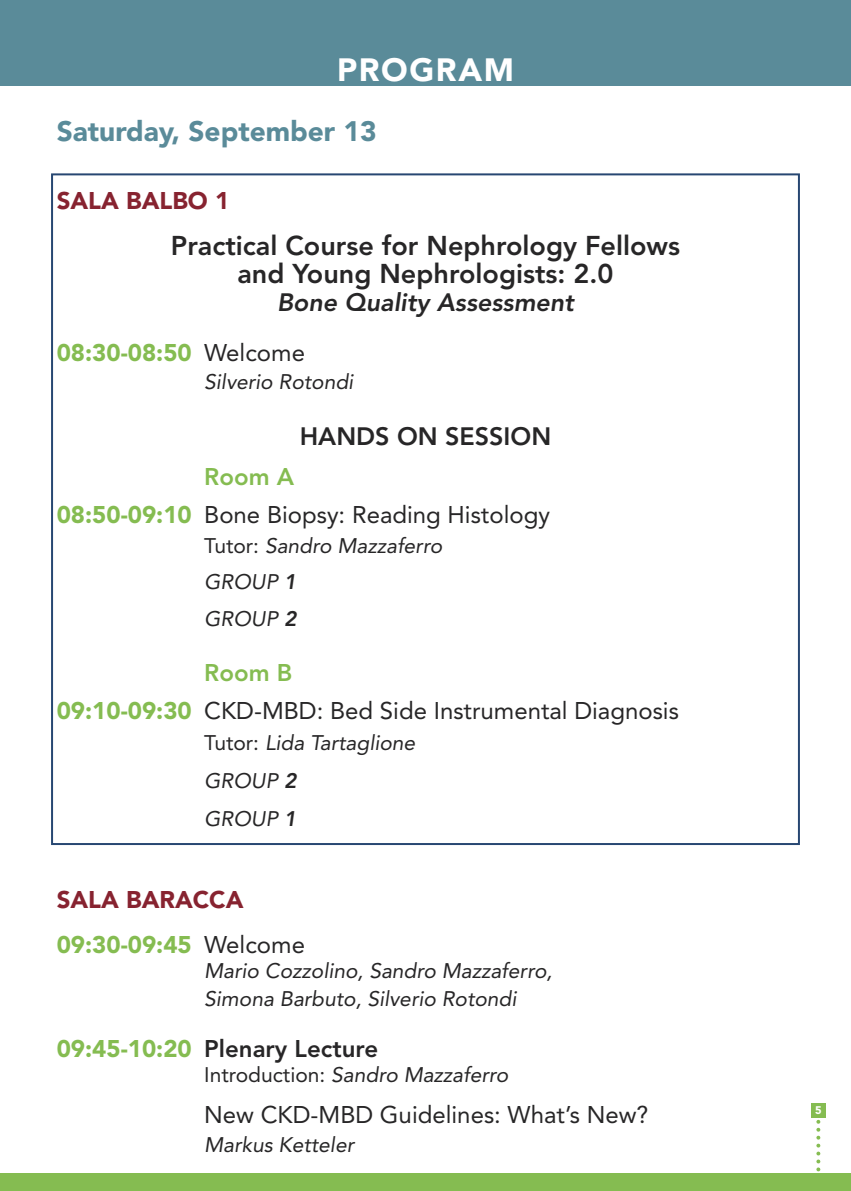
<style>
.page{position:relative;width:851px;height:1191px;background:#fff}
.page>*{position:absolute;margin:0;border:0;box-sizing:border-box;transform-origin:0 0}
.t1{font:900 32px "Avenir LT Std";letter-spacing:.05em;color:#fff}
.t2{font:900 28px "Avenir LT Std";color:#5a8b99}
.t3{font:800 27px/28px "Avenir LT Std";color:#272627;text-align:center}
.t4{font:italic 800 25px "Avenir LT Std";color:#272627}
.t5{font:800 25px "Avenir LT Std";color:#272627}
.t6{font:24px/37.2px "Avenir LT Std";color:#272627}
.t7{font:900 24px/45.2px "Avenir LT Std";color:#872330}
.t8{font:800 24px "Avenir LT Std";color:#272627}
.t9{font:900 24px "Avenir LT Std";color:#85bc51}
.t10{font:italic 21px/36.4px "Avenir LT Std";color:#272627}
.t11{font:900 11px "Avenir LT Std";color:#fff}
.s1{font-weight:400;color:#272627}
.s2{font-weight:800;color:#85bc51}
.s3{font-weight:900;color:#85bc51}
.s4{font-style:normal}
.s5{font-weight:800}
.s6{color:#85bc51}
</style>
<div class="page">
<div style="left:0;top:0;width:850px;height:85px;background:#5a8b99"></div>
<div style="left:0;top:1174px;width:850px;height:17px;background:#85bc51"></div>
<svg style="left:816px;top:1117px;width:4px;height:57px"></svg>
<div style="left:811px;top:1103px;width:14px;height:14px;background:#85bc51"></div>
<h1 class="t1" style="left:337px;top:57px;width:178px">PROGRAM</h1>
<h2 class="t2" style="left:57px;top:120px;width:321px">Saturday, September 13</h2>
<p class="t7" style="left:57px;top:180px;width:174px">SALA BALBO 1</p>
<p class="t3" style="left:171px;top:234px;width:510px">Practical Course for Nephrology Fellows and Young Nephrologists: 2.0</p>
<p class="t4" style="left:277px;top:292px;width:298px">Bone Quality Assessment</p>
<p class="t9" style="left:57px;top:342px;width:250px">08:30-08:50 <span class="s1">Welcome</span></p>
<p class="t10" style="left:204px;top:365px;width:151px">Silverio Rotondi</p>
<p class="t5" style="left:300px;top:426px;width:253px">HANDS ON SESSION</p>
<p class="t6" style="left:57px;top:460px;width:494px;text-indent:147px"><span class="s2">Room A<br></span><span class="s3">08:50-09:10</span> Bone Biopsy: Reading Histology</p>
<p class="t10" style="left:204px;top:529px;width:239px"><span class="s4">Tutor:</span> Sandro Mazzaferro<br>GROUP <span class="s5">1<br></span>GROUP <span class="s5">2</span></p>
<p class="t6" style="left:57px;top:655px;width:623px;line-height:38px;text-indent:147px"><span class="s2">Room B<br></span><span class="s3">09:10-09:30</span> CKD-MBD: Bed Side Instrumental Diagnosis</p>
<p class="t10" style="left:204px;top:725px;width:212px;line-height:38px"><span class="s4">Tutor:</span> Lida Tartaglione<br>GROUP <span class="s5">2<br></span>GROUP <span class="s5">1</span></p>
<p class="t7" style="left:57px;top:878px;width:250px">SALA BARACCA<br><span class="s6">09:30-09:45</span> <span class="s1">Welcome</span></p>
<p class="t10" style="left:204px;top:958px;width:349px;line-height:28px">Mario Cozzolino, Sandro Mazzaferro,<br>Simona Barbuto, Silverio Rotondi</p>
<p class="t8" style="left:57px;top:1038px;width:323px"><span class="s3">09:45-10:20</span> Plenary Lecture</p>
<p class="t10" style="left:204px;top:1058px;width:305px"><span class="s4">Introduction:</span> Sandro Mazzaferro</p>
<p class="t6" style="left:204px;top:1097px;width:445px">New CKD-MBD Guidelines: What’s New?</p>
<p class="t10" style="left:204px;top:1127px;width:151px">Markus Ketteler</p>
<p class="t11" style="left:815px;top:1105px;width:8px">5</p>
</div>
